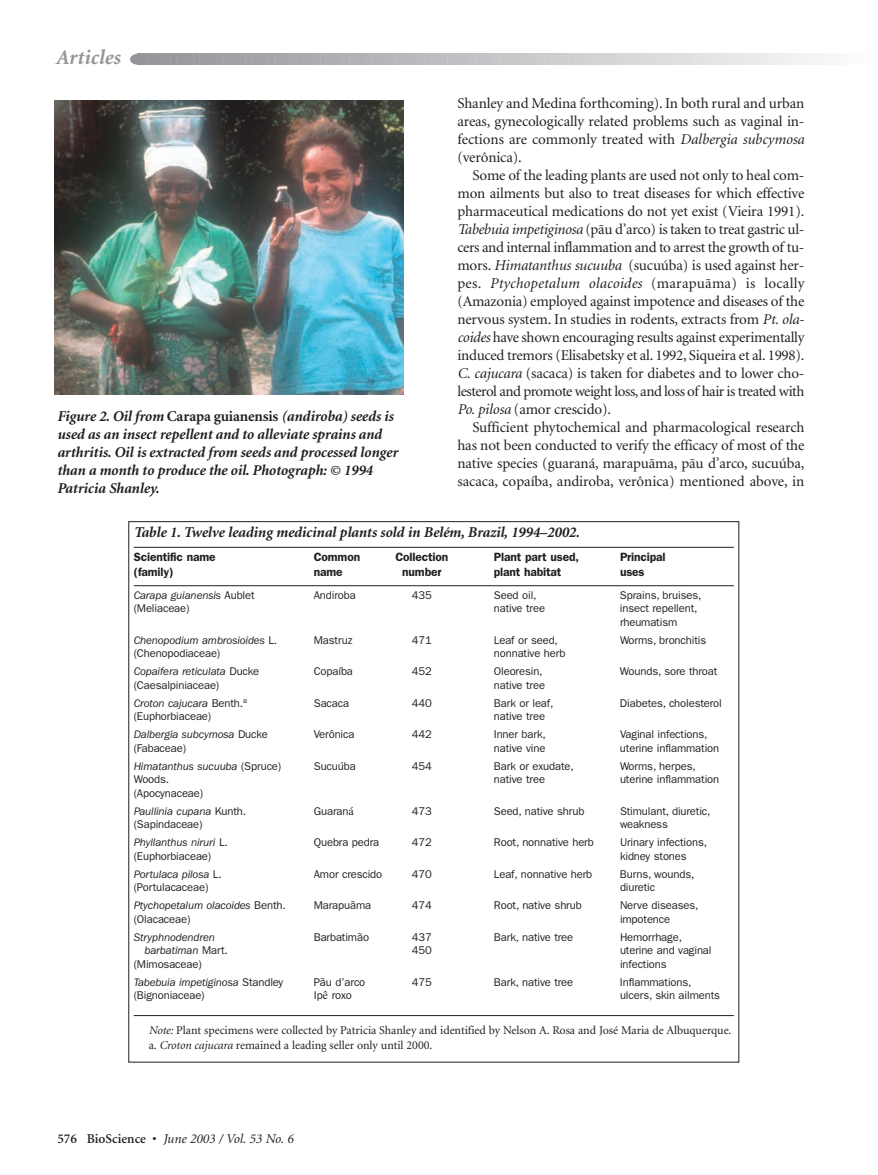
<style>
.page{position:relative;width:878px;height:1175px;background:#fff}
.page>*{position:absolute;margin:0;border:0;box-sizing:border-box;transform-origin:0 0}
.t1{font:italic 700 21px "Minion";color:#939598}
.t2{font:15px/18px "Minion";letter-spacing:-.01em;color:#231f20;text-align:justify}
.t3{font:italic 700 15px/18px "Minion";letter-spacing:-.01em;color:#231f20}
.t4{font:italic 13.5px "Minion";color:#231f20}
.t5{font:12px/15px "Minion";letter-spacing:-.005em;color:#231f20}
.t6{font:600 12px "Franklin Gothic";letter-spacing:-.01em;color:#231f20}
.t7{font:11.25px/13.5px "Franklin Gothic";letter-spacing:-.01em;color:#231f20}
.t8{font:italic 11.25px "Franklin Gothic";letter-spacing:-.01em;color:#231f20}
.s1{font-style:italic}
.s2{font-style:normal}
.s3{font-family:"Times";font-size:12px}
.s4{font-weight:600;font-style:normal}
</style>
<div class="page">
<div style="left:130px;top:54px;width:13px;height:11px;background:#939598;border-radius:50%"></div>
<svg style="left:139px;top:54px;width:678px;height:10px;background:#c2c3c6"></svg>
<img style="left:54px;top:100px;width:349px;height:295px">
<hr style="left:134px;top:547px;width:599px;height:1px;background:#231f20">
<hr style="left:134px;top:585px;width:599px;height:1px;background:#231f20">
<hr style="left:134px;top:1015px;width:599px;height:1px;background:#231f20">
<h1 class="t1" style="left:56px;top:49px;width:66px">Articles</h1>
<p class="t2" style="left:457px;top:95px;width:348px">Shanley and Medina forthcoming). In both rural and urban areas, gynecologically related problems such as vaginal in&shy;fections are commonly treated with <span class="s1">Dalbergia subcymosa </span>(verônica).</p>
<p class="t2" style="left:457px;top:167px;width:348px;text-indent:15px">Some of the leading plants are used not only to heal com&shy;mon ailments but also to treat diseases for which effective pharmaceutical medications do not yet exist (Vieira 1991).<br><span class="s1">Tabebuia impetiginosa</span> (pãu d’arco) is taken to treat gastric ul&shy;cers and internal inflammation and to arrest the growth of tu&shy;mors. <span class="s1">Himatanthus sucuuba</span> (sucuúba) is used against her&shy;pes. <span class="s1">Ptychopetalum olacoides</span> (marapuãma) is locally (Amazonia) employed against impotence and diseases of the nervous system. In studies in rodents, extracts from <span class="s1">Pt. ola&shy;coides</span> have shown encouraging results against experimentally induced tremors (Elisabetsky et al. 1992, Siqueira et al. 1998).<br><span class="s1">C. cajucara</span> (sacaca) is taken for diabetes and to lower cho&shy;lesterol and promote weight loss, and loss of hair is treated with <span class="s1">Po. pilosa</span> (amor crescido).</p>
<p class="t2" style="left:457px;top:419px;width:348px;text-indent:15px">Sufficient phytochemical and pharmacological research has not been conducted to verify the efficacy of most of the native species (guaraná, marapuãma, pãu d’arco, sucuúba, sacaca, copaíba, andiroba, verônica) mentioned above, in</p>
<p class="t3" style="left:57px;top:409px;width:342px">Figure 2. Oil from <span class="s2">Carapa guianensis</span> (andiroba) seeds is used as an insect repellent and to alleviate sprains and arthritis. Oil is extracted from seeds and processed longer than a month to produce the oil. Photograph: © 1994<br>Patricia Shanley.</p>
<p class="t3" style="left:134px;top:524px;width:447px">Table 1. Twelve leading medicinal plants sold in Belém, Brazil, 1994–2002.</p>
<p class="t6" style="left:134px;top:553px;width:83px">Scientific name</p>
<p class="t6" style="left:314px;top:553px;width:48px">Common</p>
<p class="t6" style="left:395px;top:553px;width:54px">Collection</p>
<p class="t6" style="left:494px;top:553px;width:87px">Plant part used,</p>
<p class="t6" style="left:620px;top:553px;width:47px">Principal</p>
<p class="t6" style="left:134px;top:568px;width:42px">(family)</p>
<p class="t6" style="left:314px;top:568px;width:30px">name</p>
<p class="t6" style="left:402px;top:568px;width:41px">number</p>
<p class="t6" style="left:494px;top:568px;width:69px">plant habitat</p>
<p class="t6" style="left:620px;top:568px;width:26px">uses</p>
<p class="t8" style="left:134px;top:591px;width:122px">Carapa guianensis <span class="s2">Aublet</span></p>
<p class="t7" style="left:314px;top:589px;width:44px">Andiroba</p>
<p class="t7" style="left:412px;top:589px;width:21px">435</p>
<p class="t7" style="left:494px;top:589px;width:44px">Seed oil,</p>
<p class="t7" style="left:620px;top:589px;width:83px">Sprains, bruises,</p>
<p class="t7" style="left:134px;top:602px;width:57px">(Meliaceae)</p>
<p class="t7" style="left:494px;top:602px;width:53px">native tree</p>
<p class="t7" style="left:620px;top:602px;width:79px">insect repellent, rheumatism</p>
<p class="t8" style="left:134px;top:636px;width:145px">Chenopodium ambrosioides <span class="s2">L.</span></p>
<p class="t7" style="left:314px;top:634px;width:40px">Mastruz</p>
<p class="t7" style="left:412px;top:634px;width:21px">471</p>
<p class="t7" style="left:494px;top:634px;width:66px">Leaf or seed,</p>
<p class="t7" style="left:620px;top:634px;width:88px">Worms, bronchitis</p>
<p class="t7" style="left:134px;top:647px;width:88px">(Chenopodiaceae)</p>
<p class="t7" style="left:494px;top:647px;width:73px">nonnative herb</p>
<p class="t8" style="left:134px;top:668px;width:127px">Copaifera reticulata <span class="s2">Ducke</span></p>
<p class="t7" style="left:314px;top:665px;width:41px">Copaíba</p>
<p class="t7" style="left:412px;top:665px;width:21px">452</p>
<p class="t7" style="left:494px;top:665px;width:50px">Oleoresin,</p>
<p class="t7" style="left:620px;top:665px;width:99px">Wounds, sore throat</p>
<p class="t7" style="left:134px;top:679px;width:87px">(Caesalpiniaceae)</p>
<p class="t7" style="left:494px;top:679px;width:53px">native tree</p>
<p class="t8" style="left:134px;top:699px;width:115px">Croton cajucara <span class="s2">Benth.</span><sup>a</sup></p>
<p class="t7" style="left:314px;top:697px;width:37px">Sacaca</p>
<p class="t7" style="left:412px;top:697px;width:21px">440</p>
<p class="t7" style="left:494px;top:697px;width:61px">Bark or leaf,</p>
<p class="t7" style="left:620px;top:697px;width:103px">Diabetes, cholesterol</p>
<p class="t7" style="left:134px;top:710px;width:79px">(Euphorbiaceae)</p>
<p class="t7" style="left:494px;top:710px;width:53px">native tree</p>
<p class="t8" style="left:134px;top:731px;width:136px">Dalbergia subcymosa <span class="s2">Ducke</span></p>
<p class="t7" style="left:314px;top:728px;width:42px">Verônica</p>
<p class="t7" style="left:412px;top:728px;width:21px">442</p>
<p class="t7" style="left:494px;top:728px;width:54px">Inner bark,</p>
<p class="t7" style="left:620px;top:728px;width:89px">Vaginal infections,</p>
<p class="t7" style="left:134px;top:742px;width:54px">(Fabaceae)</p>
<p class="t7" style="left:494px;top:742px;width:53px">native vine</p>
<p class="t7" style="left:620px;top:742px;width:101px">uterine inflammation</p>
<p class="t8" style="left:134px;top:762px;width:149px">Himatanthus sucuuba <span class="s2">(Spruce)</span></p>
<p class="t7" style="left:314px;top:760px;width:43px">Sucuúba</p>
<p class="t7" style="left:412px;top:760px;width:21px">454</p>
<p class="t7" style="left:494px;top:760px;width:81px">Bark or exudate,</p>
<p class="t7" style="left:620px;top:760px;width:77px">Worms, herpes,</p>
<p class="t7" style="left:134px;top:773px;width:37px">Woods.</p>
<p class="t7" style="left:494px;top:773px;width:53px">native tree</p>
<p class="t7" style="left:620px;top:773px;width:101px">uterine inflammation</p>
<p class="t7" style="left:134px;top:785px;width:114px;line-height:18px">(Apocynaceae)<br><span class="s1">Paullinia cupana</span> Kunth.</p>
<p class="t7" style="left:314px;top:805px;width:41px">Guaran<span class="s3">á</span></p>
<p class="t7" style="left:412px;top:805px;width:21px">473</p>
<p class="t7" style="left:494px;top:805px;width:92px">Seed, native shrub</p>
<p class="t7" style="left:620px;top:805px;width:92px">Stimulant, diuretic,</p>
<p class="t7" style="left:134px;top:818px;width:70px">(Sapindaceae)</p>
<p class="t7" style="left:620px;top:818px;width:49px">weakness</p>
<p class="t8" style="left:134px;top:839px;width:96px">Phyllanthus niruri <span class="s2">L.</span></p>
<p class="t7" style="left:314px;top:836px;width:67px">Quebra pedra</p>
<p class="t7" style="left:412px;top:836px;width:21px">472</p>
<p class="t7" style="left:494px;top:836px;width:101px">Root, nonnative herb</p>
<p class="t7" style="left:620px;top:836px;width:89px">Urinary infections,</p>
<p class="t7" style="left:134px;top:850px;width:79px">(Euphorbiaceae)</p>
<p class="t7" style="left:620px;top:850px;width:68px">kidney stones</p>
<p class="t8" style="left:134px;top:870px;width:90px">Portulaca pilosa <span class="s2">L.</span></p>
<p class="t7" style="left:314px;top:868px;width:70px">Amor crescido</p>
<p class="t7" style="left:412px;top:868px;width:21px">470</p>
<p class="t7" style="left:494px;top:868px;width:100px">Leaf, nonnative herb</p>
<p class="t7" style="left:620px;top:868px;width:76px">Burns, wounds,</p>
<p class="t7" style="left:134px;top:881px;width:76px">(Portulacaceae)</p>
<p class="t7" style="left:620px;top:881px;width:37px">diuretic</p>
<p class="t8" style="left:134px;top:902px;width:153px">Ptychopetalum olacoides <span class="s2">Benth.</span></p>
<p class="t7" style="left:314px;top:899px;width:59px">Marapuãma</p>
<p class="t7" style="left:412px;top:899px;width:21px">474</p>
<p class="t7" style="left:494px;top:899px;width:90px">Root, native shrub</p>
<p class="t7" style="left:620px;top:899px;width:80px">Nerve diseases,</p>
<p class="t7" style="left:134px;top:913px;width:58px">(Olacaceae)</p>
<p class="t7" style="left:620px;top:913px;width:52px">impotence</p>
<p class="t8" style="left:134px;top:933px;width:83px">Stryphnodendren</p>
<p class="t7" style="left:314px;top:931px;width:57px">Barbatimão</p>
<p class="t7" style="left:412px;top:931px;width:21px">437</p>
<p class="t7" style="left:494px;top:931px;width:81px">Bark, native tree</p>
<p class="t7" style="left:620px;top:931px;width:64px">Hemorrhage,</p>
<p class="t8" style="left:144px;top:947px;width:85px">barbatiman <span class="s2">Mart.</span></p>
<p class="t7" style="left:412px;top:944px;width:21px">450</p>
<p class="t7" style="left:620px;top:944px;width:93px">uterine and vaginal</p>
<p class="t7" style="left:134px;top:958px;width:70px">(Mimosaceae)</p>
<p class="t7" style="left:620px;top:958px;width:48px">infections</p>
<p class="t8" style="left:134px;top:978px;width:151px">Tabebuia impetiginosa <span class="s2">Standley</span></p>
<p class="t7" style="left:314px;top:976px;width:53px">Pãu d’arco</p>
<p class="t7" style="left:412px;top:976px;width:21px">475</p>
<p class="t7" style="left:494px;top:976px;width:81px">Bark, native tree</p>
<p class="t7" style="left:620px;top:976px;width:73px">Inflammations,</p>
<p class="t7" style="left:134px;top:989px;width:72px">(Bignoniaceae)</p>
<p class="t7" style="left:314px;top:989px;width:40px">Ip<span class="s3">ê</span> roxo</p>
<p class="t7" style="left:620px;top:989px;width:101px">ulcers, skin ailments</p>
<p class="t5" style="left:149px;top:1023px;width:584px"><span class="s1">Note:</span> Plant specimens were collected by Patricia Shanley and identified by Nelson A. Rosa and José Maria de Albuquerque. a. <span class="s1">Croton cajucara</span> remained a leading seller only until 2000.</p>
<p class="t4" style="left:57px;top:1133px;width:237px"><span class="s4">576 BioScience •</span> June 2003 / Vol. 53 No. 6</p>
</div>
